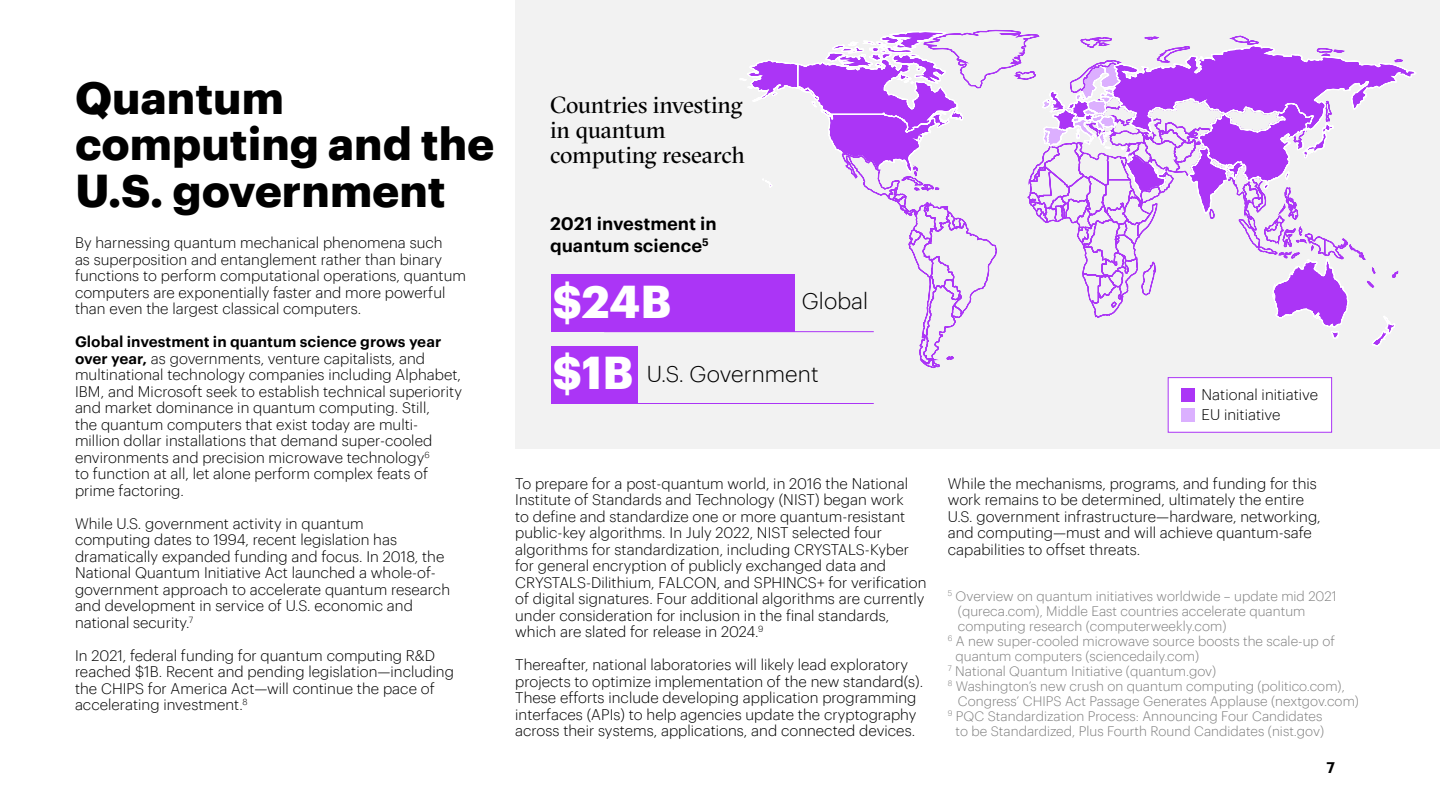
<style>
.page{position:relative;width:1440px;height:810px;background:#fff}
.page>*{position:absolute;margin:0;border:0;box-sizing:border-box;transform-origin:0 0}
.t1{font:700 45px/46.5px "Graphik";color:#000}
.t2{font:700 44.92px "Graphik";color:#fff}
.Call_out_purple_text{font:23.25px/24.8px "GT Sectra Fine";letter-spacing:-.005em;color:#000}
.t3{font:300 22.5px "Graphik";color:#000}
.Paragraph_regular{font:600 18px/22.5px "Graphik";color:#000}
.t4{font:300 15px/16.5px "Graphik";color:#000}
.t5{font:600 15px "Graphik";color:#000}
.t6{font:300 13.5px "Graphik";color:#808080}
.s1{font-weight:600}
</style>
<div class="page">
<div style="left:515px;top:0;width:925px;height:448px;background:#f2f2f2"></div>
<div style="left:551px;top:275px;width:243px;height:57px;background:#ab35f6"></div>
<div style="left:551px;top:346px;width:87px;height:57px;background:#ab35f6"></div>
<hr style="left:583px;top:403px;width:291px;height:1px;background:#ab35f6">
<div style="left:1168px;top:377px;width:164px;height:56px;background:#fff;border:1px solid #ab35f6"></div>
<div style="left:1181px;top:408px;width:14px;height:13px;background:#dbb0ff"></div>
<div style="left:1181px;top:388px;width:14px;height:14px;background:#ab35f6"></div>
<svg style="left:740px;top:30px;width:676px;height:338px"></svg>
<p class="t1" style="left:75px;top:70px;width:421px">Quantum computing and the<br>U.S. government</p>
<p class="t4" style="left:75px;top:233px;width:393px">By harnessing quantum mechanical phenomena such<br>as superposition and entanglement rather than binary functions to perform computational operations, quantum computers are exponentially faster and more powerful than even the largest classical computers.</p>
<p class="t4" style="left:75px;top:332px;width:389px"><span class="s1">Global investment in quantum science grows year over year,</span> as governments, venture capitalists, and multinational technology companies including Alphabet, IBM, and Microsoft seek to establish technical superiority and market dominance in quantum computing. Still,<br>the quantum computers that exist today are multi&shy;million dollar installations that demand super-cooled environments and precision microwave technology<sup>6</sup></p>
<p class="t4" style="left:75px;top:464px;width:355px">to function at all, let alone perform complex feats of</p>
<p class="t4" style="left:75px;top:481px;width:110px">prime factoring.</p>
<p class="t4" style="left:75px;top:514px;width:290px">While U.S. government activity in quantum</p>
<p class="t4" style="left:75px;top:530px;width:377px">computing dates to 1994, recent legislation has dramatically expanded funding and focus. In 2018, the National Quantum Initiative Act launched a whole-of&shy;government approach to accelerate quantum research and development in service of U.S. economic and</p>
<p class="t4" style="left:75px;top:613px;width:120px">national security.<sup>7</sup></p>
<p class="t4" style="left:75px;top:646px;width:380px">In 2021, federal funding for quantum computing R&amp;D reached $1B. Recent and pending legislation—including the CHIPS for America Act—will continue the pace of accelerating investment.<sup>8</sup></p>
<p class="Call_out_purple_text" style="left:550px;top:93px;width:196px">Countries investing in quantum computing research</p>
<p class="Paragraph_regular" style="left:550px;top:210px;width:168px">2021 investment in quantum science<sup>5</sup></p>
<p class="t2" style="left:553px;top:267px;width:120px">$24B</p>
<p class="t3" style="left:802px;top:284px;width:68px">Global</p>
<p class="t2" style="left:553px;top:338px;width:82px">$1B</p>
<p class="t3" style="left:647px;top:358px;width:173px">U.S. Government</p>
<p class="t4" style="left:515px;top:474px;width:413px">To prepare for a post-quantum world, in 2016 the National Institute of Standards and Technology (NIST) began work<br>to define and standardize one or more quantum-resistant public-key algorithms. In July 2022, NIST selected four algorithms for standardization, including CRYSTALS-Kyber for general encryption of publicly exchanged data and CRYSTALS-Dilithium, FALCON, and SPHINCS+ for verification of digital signatures. Four additional algorithms are currently under consideration for inclusion in the final standards, which are slated for release in 2024.<sup>9</sup></p>
<p class="t4" style="left:515px;top:655px;width:410px">Thereafter, national laboratories will likely lead exploratory projects to optimize implementation of the new standard(s).<br>These efforts include developing application programming interfaces (APIs) to help agencies update the cryptography across their systems, applications, and connected devices.</p>
<p class="t4" style="left:1202px;top:385px;width:118px">National initiative</p>
<p class="t4" style="left:1202px;top:406px;width:81px">EU initiative</p>
<p class="t4" style="left:948px;top:474px;width:374px">While the mechanisms, programs, and funding for this work remains to be determined, ultimately the entire U.S. government infrastructure—hardware, networking, and computing—must and will achieve quantum-safe capabilities to offset threats.</p>
<p class="t6" style="left:948px;top:586px;width:391px"><sup>5</sup> Overview on quantum initiatives worldwide – update mid 2021</p>
<p class="t6" style="left:958px;top:601px;width:349px">(qureca.com), Middle East countries accelerate quantum</p>
<p class="t6" style="left:958px;top:616px;width:270px">computing research (computerweekly.com)</p>
<p class="t6" style="left:948px;top:631px;width:389px"><sup>6</sup> A new super-cooled microwave source boosts the scale-up of</p>
<p class="t6" style="left:956px;top:646px;width:245px">quantum computers (sciencedaily.com)</p>
<p class="t6" style="left:948px;top:661px;width:270px"><sup>7</sup> National Quantum Initiative (quantum.gov)</p>
<p class="t6" style="left:948px;top:676px;width:399px"><sup>8</sup> Washington’s new crush on quantum computing (politico.com),</p>
<p class="t6" style="left:958px;top:691px;width:403px">Congress’ CHIPS Act Passage Generates Applause (nextgov.com)</p>
<p class="t6" style="left:948px;top:706px;width:376px"><sup>9</sup> PQC Standardization Process: Announcing Four Candidates</p>
<p class="t6" style="left:956px;top:721px;width:370px">to be Standardized, Plus Fourth Round Candidates (nist.gov)</p>
<p class="t5" style="left:1326px;top:756px;width:10px">7</p>
</div>
